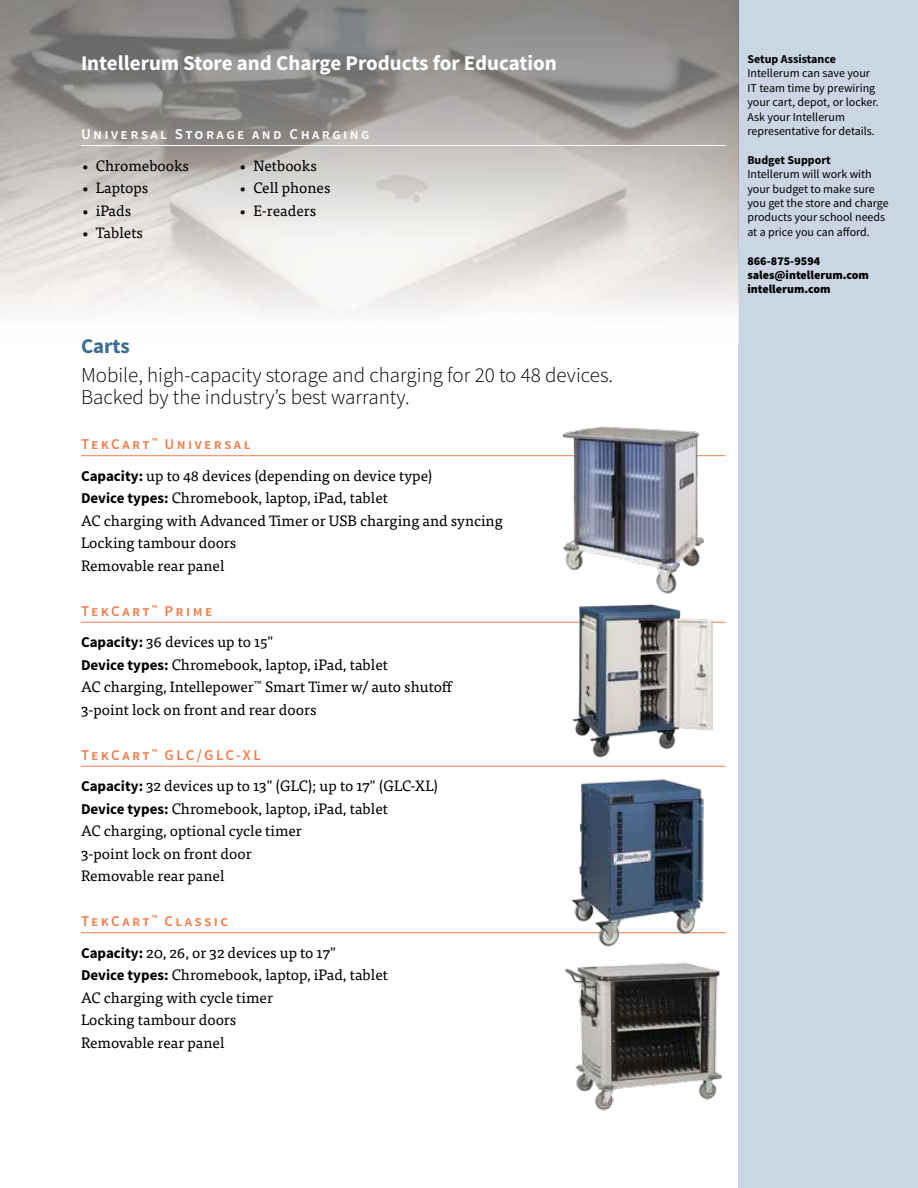
<style>
.page{position:relative;width:918px;height:1188px;background:#fff}
.page>*{position:absolute;margin:0;border:0;box-sizing:border-box;transform-origin:0 0}
.t1{font:300 21px/22.5px "Source Sans Pro";color:#000}
.t2{font:700 21px "Source Sans Pro";color:#fff}
.t3{font:700 21px "Source Sans Pro";color:#3b6e8f}
.t4{font:15px/22.5px "Tisa Pro";color:#000}
.t5{font:600 15px "Source Sans Pro";letter-spacing:.16em;color:#f47d4b}
.t6{font:600 15px "Source Sans Pro";letter-spacing:.16em;color:#fff}
.t7{font:12px/14.4px "Source Sans Pro";color:#000}
.t8{font:900 12px/14.4px "Source Sans Pro";color:#000}
.t9{font:700 12px "Source Sans Pro";color:#000}
.s1{font-family:"Source Sans Pro";font-weight:700}
</style>
<div class="page">
<div style="left:739px;top:0;width:179px;height:1188px;background:#cad6e3"></div>
<img style="left:0;top:0;width:739px;height:344px">
<hr style="left:81px;top:145px;width:645px;height:1px;background:#fff">
<hr style="left:81px;top:455px;width:645px;height:1px;background:#f47d4b">
<hr style="left:81px;top:622px;width:645px;height:1px;background:#f47d4b">
<hr style="left:81px;top:766px;width:645px;height:1px;background:#f47d4b">
<hr style="left:81px;top:932px;width:645px;height:1px;background:#f47d4b">
<img style="left:471px;top:412px;width:268px;height:187px">
<img style="left:563px;top:593px;width:158px;height:174px">
<img style="left:566px;top:779px;width:144px;height:168px">
<img style="left:564px;top:962px;width:159px;height:149px">
<h1 class="t2" style="left:81px;top:49px;width:477px">Intellerum Store and Charge Products for Education</h1>
<p class="t6" style="left:81px;top:124px;width:290px">Universal Storage and Charging</p>
<p class="t4" style="left:81px;top:153px;width:110px">• Chromebooks</p>
<p class="t4" style="left:238px;top:153px;width:80px">• Netbooks</p>
<p class="t4" style="left:81px;top:176px;width:69px">• Laptops</p>
<p class="t4" style="left:238px;top:176px;width:93px">• Cell phones</p>
<p class="t4" style="left:81px;top:198px;width:52px">• iPads</p>
<p class="t4" style="left:238px;top:198px;width:79px">• E-readers</p>
<p class="t4" style="left:81px;top:221px;width:64px">• Tablets</p>
<h1 class="t3" style="left:81px;top:332px;width:50px">Carts</h1>
<h1 class="t1" style="left:81px;top:364px;width:534px">Mobile, high-capacity storage and charging for 20 to 48 devices.<br>Backed by the industry’s best warranty.</h1>
<p class="t5" style="left:81px;top:434px;width:171px">TekCart <sup>™</sup> Universal</p>
<p class="t4" style="left:81px;top:463px;width:423px"><span class="s1">Capacity:</span> up to 48 devices (depending on device type)<br><span class="s1">Device types:</span> Chromebook, laptop, iPad, tablet<br>AC charging with Advanced Timer or USB charging and syncing Locking tambour doors<br>Removable rear panel</p>
<p class="t5" style="left:81px;top:601px;width:133px">TekCart <sup>™</sup> Prime</p>
<p class="t4" style="left:81px;top:630px;width:373px"><span class="s1">Capacity:</span> 36 devices up to 15"<br><span class="s1">Device types:</span> Chromebook, laptop, iPad, tablet<br>AC charging, Intellepower<sup>™</sup> Smart Timer w/ auto shutoff 3-point lock on front and rear doors</p>
<p class="t5" style="left:81px;top:745px;width:181px">TekCart <sup>™</sup> GLC/GLC-XL</p>
<p class="t4" style="left:81px;top:774px;width:358px"><span class="s1">Capacity:</span> 32 devices up to 13" (GLC); up to 17" (GLC-XL)<br><span class="s1">Device types:</span> Chromebook, laptop, iPad, tablet<br>AC charging, optional cycle timer<br>3-point lock on front door<br>Removable rear panel</p>
<p class="t5" style="left:81px;top:911px;width:149px">TekCart <sup>™</sup> Classic</p>
<p class="t4" style="left:81px;top:940px;width:309px"><span class="s1">Capacity:</span> 20, 26, or 32 devices up to 17"<br><span class="s1">Device types:</span> Chromebook, laptop, iPad, tablet<br>AC charging with cycle timer<br>Locking tambour doors<br>Removable rear panel</p>
<p class="t9" style="left:747px;top:51px;width:90px">Setup Assistance</p>
<p class="t7" style="left:747px;top:66px;width:133px">Intellerum can save your<br>IT team time by prewiring your cart, depot, or locker.<br>Ask your Intellerum representative for details.</p>
<p class="t9" style="left:747px;top:152px;width:85px">Budget Support</p>
<p class="t7" style="left:747px;top:167px;width:143px">Intellerum will work with your budget to make sure you get the store and charge products your school needs at a price you can afford.</p>
<p class="t8" style="left:747px;top:253px;width:123px">866-875-9594 sales@intellerum.com intellerum.com</p>
</div>
